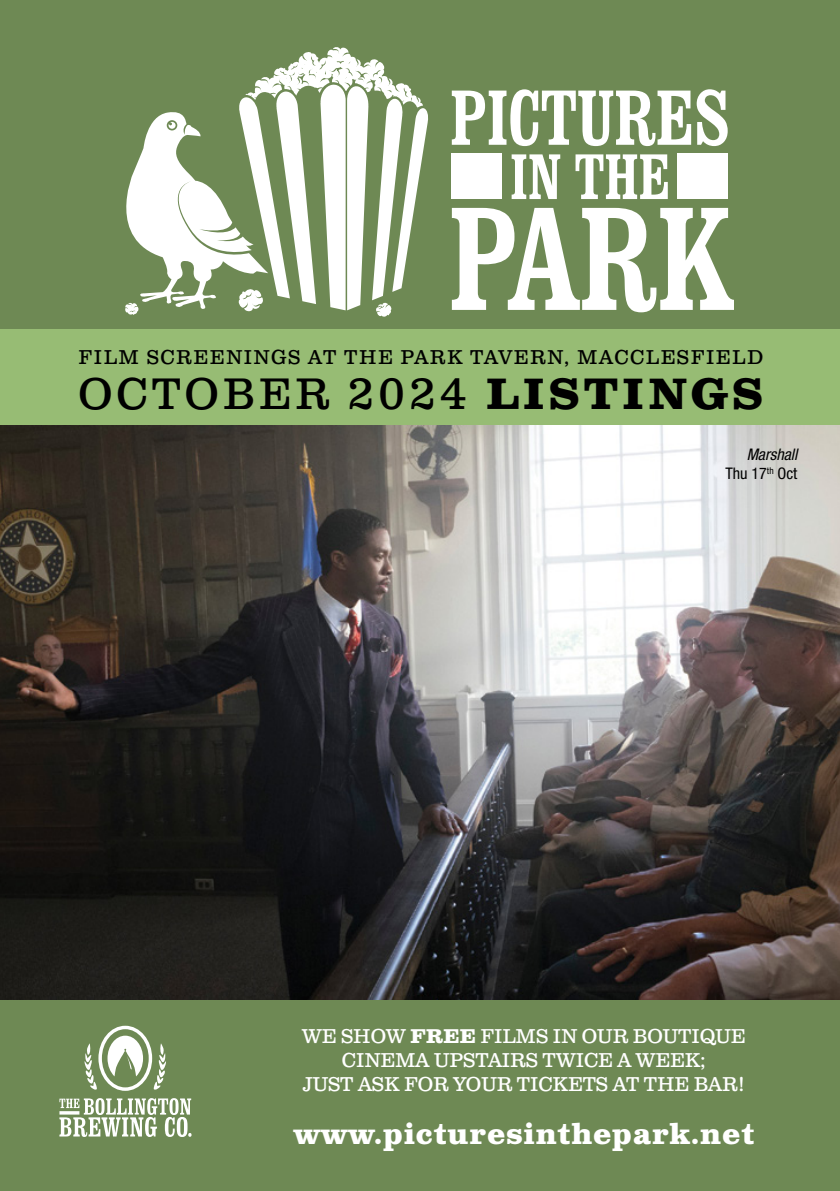
<style>
.page{position:relative;width:840px;height:1191px;background:#fff}
.page>*{position:absolute;margin:0;border:0;box-sizing:border-box;transform-origin:0 0}
.t1{font:44px "Clarendon Text Pro";letter-spacing:.09em;color:#000}
.t2{font:700 28px "Clarendon Text Pro";letter-spacing:.03em;color:#fff}
.t3{font:20px/24px "Clarendon Text Pro";color:#fff;text-align:center}
.t4{font:20px "Clarendon Text Pro";letter-spacing:.08em;color:#000}
.t5{font:italic condensed 16px/19.2px "Helvetica Neue LT Std";color:#000;text-align:right}
.s1{font-weight:700}
.s2{font-style:normal}
</style>
<div class="page">
<div style="left:0;top:0;width:839px;height:329px;background:#6e8954"></div>
<div style="left:0;top:329px;width:839px;height:96px;background:#97bc74"></div>
<div style="left:0;top:999px;width:839px;height:192px;background:#6e8954"></div>
<svg style="left:125px;top:47px;width:303px;height:270px"></svg>
<svg style="left:451px;top:89px;width:239px;height:57px"></svg>
<svg style="left:696px;top:89px;width:31px;height:57px"></svg>
<svg style="left:511px;top:154px;width:49px;height:45px"></svg>
<svg style="left:575px;top:154px;width:92px;height:45px"></svg>
<svg style="left:451px;top:208px;width:282px;height:104px"></svg>
<div style="left:451px;top:154px;width:50px;height:45px;background:#fff"></div>
<div style="left:677px;top:154px;width:50px;height:45px;background:#fff"></div>
<svg style="left:59px;top:1025px;width:133px;height:112px"></svg>
<img style="left:0;top:425px;width:839px;height:574px">
<p class="t4" style="left:79px;top:345px;width:685px">FILM SCREENINGS AT THE PARK TAVERN, MACCLESFIELD</p>
<h1 class="t1" style="left:79px;top:367px;width:685px">OCTOBER 2024 <span class="s1">LISTINGS</span></h1>
<p class="t5" style="left:725px;top:445px;width:73px">Marshall<br><span class="s2">Thu 17</span><sup>th</sup> <span class="s2">Oct</span></p>
<p class="t3" style="left:302px;top:1025px;width:444px">WE SHOW <span class="s1">FREE</span> FILMS IN OUR BOUTIQUE<br>CINEMA UPSTAIRS TWICE A WEEK;<br>JUST ASK FOR YOUR TICKETS AT THE BAR!</p>
<h2 class="t2" style="left:293px;top:1117px;width:462px">www.picturesinthepark.net</h2>
</div>
